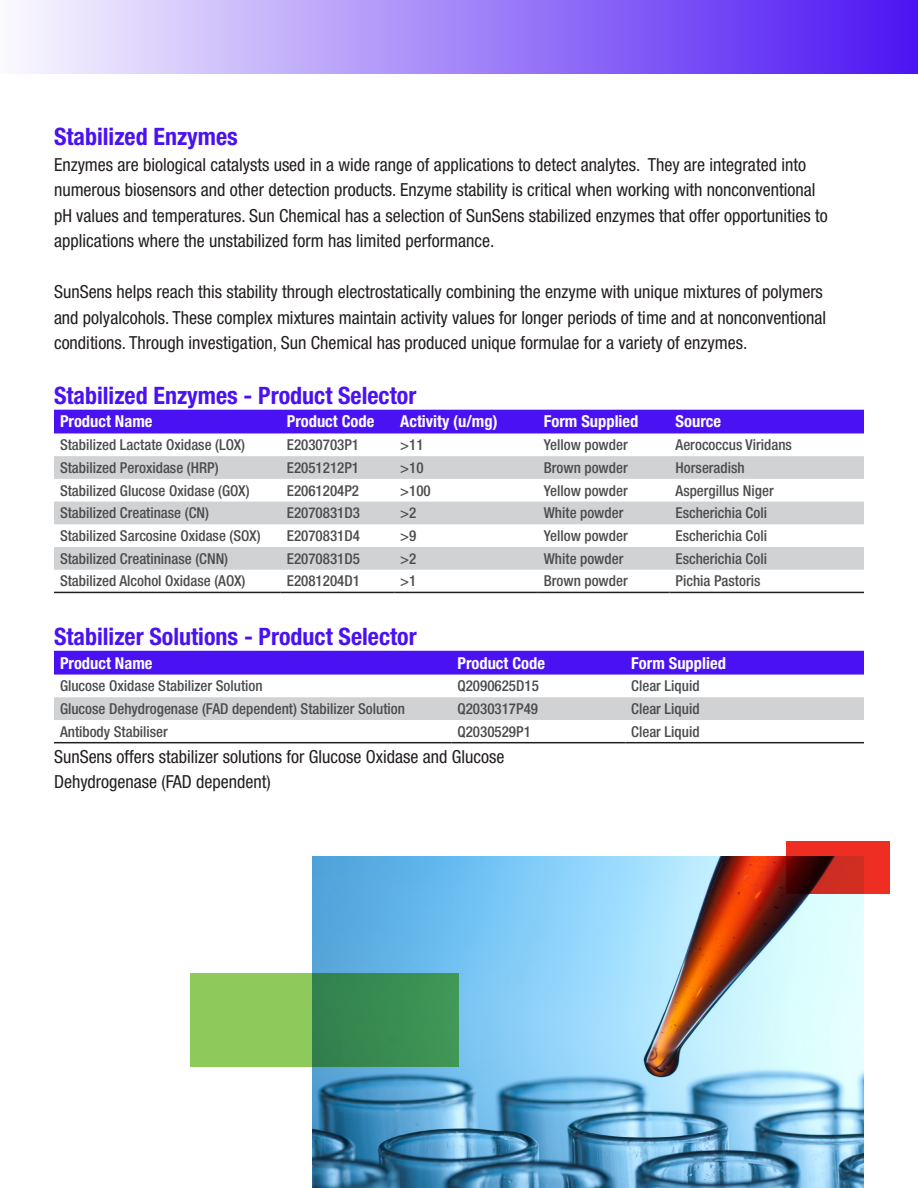
<style>
.page{position:relative;width:918px;height:1188px;background:#fff}
.page>*{position:absolute;margin:0;border:0;box-sizing:border-box;transform-origin:0 0}
.t1{font:700 condensed 24px "Helvetica Neue LT Std";color:#4a11f3}
.t2{font:condensed 18px/25.5px "Helvetica Neue LT Std";color:#231f20}
.t3{font:700 condensed 16.5px "Helvetica Neue LT Std";color:#fff}
.t4{font:500 condensed 15px "Helvetica Neue LT Std";color:#4b4c4d}
</style>
<div class="page">
<div style="left:0;top:0;width:918px;height:74px;background:linear-gradient(to right,#fbf9fe,#4c14f3)"></div>
<img style="left:313px;top:857px;width:551px;height:331px">
<svg style="left:786px;top:841px;width:104px;height:53px;background:#b62219"></svg>
<svg style="left:190px;top:973px;width:269px;height:94px;background:#5fa756"></svg>
<div style="left:54px;top:410px;width:810px;height:23px;background:#4a11f3"></div>
<svg style="left:54px;top:456px;width:810px;height:114px;fill:#d1d2d4"></svg>
<hr style="left:54px;top:592px;width:227px;height:1px;background:#231f20">
<hr style="left:281px;top:592px;width:113px;height:1px;background:#231f20">
<hr style="left:394px;top:592px;width:144px;height:1px;background:#231f20">
<hr style="left:538px;top:592px;width:132px;height:1px;background:#231f20">
<hr style="left:670px;top:592px;width:194px;height:1px;background:#231f20">
<div style="left:54px;top:651px;width:810px;height:24px;background:#4a11f3"></div>
<div style="left:54px;top:697px;width:810px;height:23px;background:#d1d2d4"></div>
<hr style="left:54px;top:742px;width:397px;height:1px;background:#231f20">
<hr style="left:451px;top:742px;width:174px;height:1px;background:#231f20">
<hr style="left:625px;top:742px;width:239px;height:1px;background:#231f20">
<p class="t1" style="left:54px;top:122px;width:185px">Stabilized Enzymes</p>
<p class="t2" style="left:54px;top:152px;width:775px">Enzymes are biological catalysts used in a wide range of applications to detect analytes. They are integrated into numerous biosensors and other detection products. Enzyme stability is critical when working with nonconventional pH values and temperatures. Sun Chemical has a selection of SunSens stabilized enzymes that offer opportunities to applications where the unstabilized form has limited performance.</p>
<p class="t2" style="left:54px;top:279px;width:774px">SunSens helps reach this stability through electrostatically combining the enzyme with unique mixtures of polymers and polyalcohols. These complex mixtures maintain activity values for longer periods of time and at nonconventional conditions. Through investigation, Sun Chemical has produced unique formulae for a variety of enzymes.</p>
<p class="t1" style="left:54px;top:381px;width:364px">Stabilized Enzymes - Product Selector</p>
<p class="t3" style="left:60px;top:412px;width:94px">Product Name</p>
<p class="t3" style="left:287px;top:412px;width:89px">Product Code</p>
<p class="t3" style="left:400px;top:412px;width:99px">Activity (u/mg)</p>
<p class="t3" style="left:544px;top:412px;width:96px">Form Supplied</p>
<p class="t3" style="left:676px;top:412px;width:47px">Source</p>
<p class="t4" style="left:60px;top:436px;width:187px">Stabilized Lactate Oxidase (LOX)</p>
<p class="t4" style="left:287px;top:436px;width:74px">E2030703P1</p>
<p class="t4" style="left:400px;top:436px;width:25px">&gt;11</p>
<p class="t4" style="left:544px;top:436px;width:85px">Yellow powder</p>
<p class="t4" style="left:676px;top:436px;width:118px">Aerococcus Viridans</p>
<p class="t4" style="left:60px;top:459px;width:160px">Stabilized Peroxidase (HRP)</p>
<p class="t4" style="left:287px;top:459px;width:74px">E2051212P1</p>
<p class="t4" style="left:400px;top:459px;width:25px">&gt;10</p>
<p class="t4" style="left:544px;top:459px;width:85px">Brown powder</p>
<p class="t4" style="left:676px;top:459px;width:71px">Horseradish</p>
<p class="t4" style="left:60px;top:481px;width:191px">Stabilized Glucose Oxidase (GOX)</p>
<p class="t4" style="left:287px;top:481px;width:74px">E2061204P2</p>
<p class="t4" style="left:400px;top:481px;width:32px">&gt;100</p>
<p class="t4" style="left:544px;top:481px;width:85px">Yellow powder</p>
<p class="t4" style="left:676px;top:481px;width:100px">Aspergillus Niger</p>
<p class="t4" style="left:60px;top:504px;width:151px">Stabilized Creatinase (CN)</p>
<p class="t4" style="left:287px;top:504px;width:75px">E2070831D3</p>
<p class="t4" style="left:400px;top:504px;width:18px">&gt;2</p>
<p class="t4" style="left:544px;top:504px;width:81px">White powder</p>
<p class="t4" style="left:676px;top:504px;width:93px">Escherichia Coli</p>
<p class="t4" style="left:60px;top:527px;width:202px">Stabilized Sarcosine Oxidase (SOX)</p>
<p class="t4" style="left:287px;top:527px;width:75px">E2070831D4</p>
<p class="t4" style="left:400px;top:527px;width:18px">&gt;9</p>
<p class="t4" style="left:544px;top:527px;width:85px">Yellow powder</p>
<p class="t4" style="left:676px;top:527px;width:93px">Escherichia Coli</p>
<p class="t4" style="left:60px;top:549px;width:170px">Stabilized Creatininase (CNN)</p>
<p class="t4" style="left:287px;top:549px;width:75px">E2070831D5</p>
<p class="t4" style="left:400px;top:549px;width:18px">&gt;2</p>
<p class="t4" style="left:544px;top:549px;width:81px">White powder</p>
<p class="t4" style="left:676px;top:549px;width:93px">Escherichia Coli</p>
<p class="t4" style="left:60px;top:572px;width:187px">Stabilized Alcohol Oxidase (AOX)</p>
<p class="t4" style="left:287px;top:572px;width:75px">E2081204D1</p>
<p class="t4" style="left:400px;top:572px;width:18px">&gt;1</p>
<p class="t4" style="left:544px;top:572px;width:85px">Brown powder</p>
<p class="t4" style="left:676px;top:572px;width:86px">Pichia Pastoris</p>
<p class="t1" style="left:54px;top:622px;width:364px">Stabilizer Solutions - Product Selector</p>
<p class="t3" style="left:60px;top:653px;width:94px">Product Name</p>
<p class="t3" style="left:457px;top:653px;width:89px">Product Code</p>
<p class="t3" style="left:631px;top:653px;width:96px">Form Supplied</p>
<p class="t4" style="left:60px;top:677px;width:204px">Glucose Oxidase Stabilizer Solution</p>
<p class="t4" style="left:457px;top:677px;width:83px">Q2090625D15</p>
<p class="t4" style="left:631px;top:677px;width:70px">Clear Liquid</p>
<p class="t4" style="left:60px;top:700px;width:347px">Glucose Dehydrogenase (FAD dependent) Stabilizer Solution</p>
<p class="t4" style="left:457px;top:700px;width:82px">Q2030317P49</p>
<p class="t4" style="left:631px;top:700px;width:70px">Clear Liquid</p>
<p class="t4" style="left:60px;top:722px;width:109px">Antibody Stabiliser</p>
<p class="t4" style="left:457px;top:722px;width:75px">Q2030529P1</p>
<p class="t4" style="left:631px;top:722px;width:70px">Clear Liquid</p>
<p class="t2" style="left:54px;top:744px;width:452px">SunSens offers stabilizer solutions for Glucose Oxidase and Glucose<br>Dehydrogenase (FAD dependent)</p>
</div>
